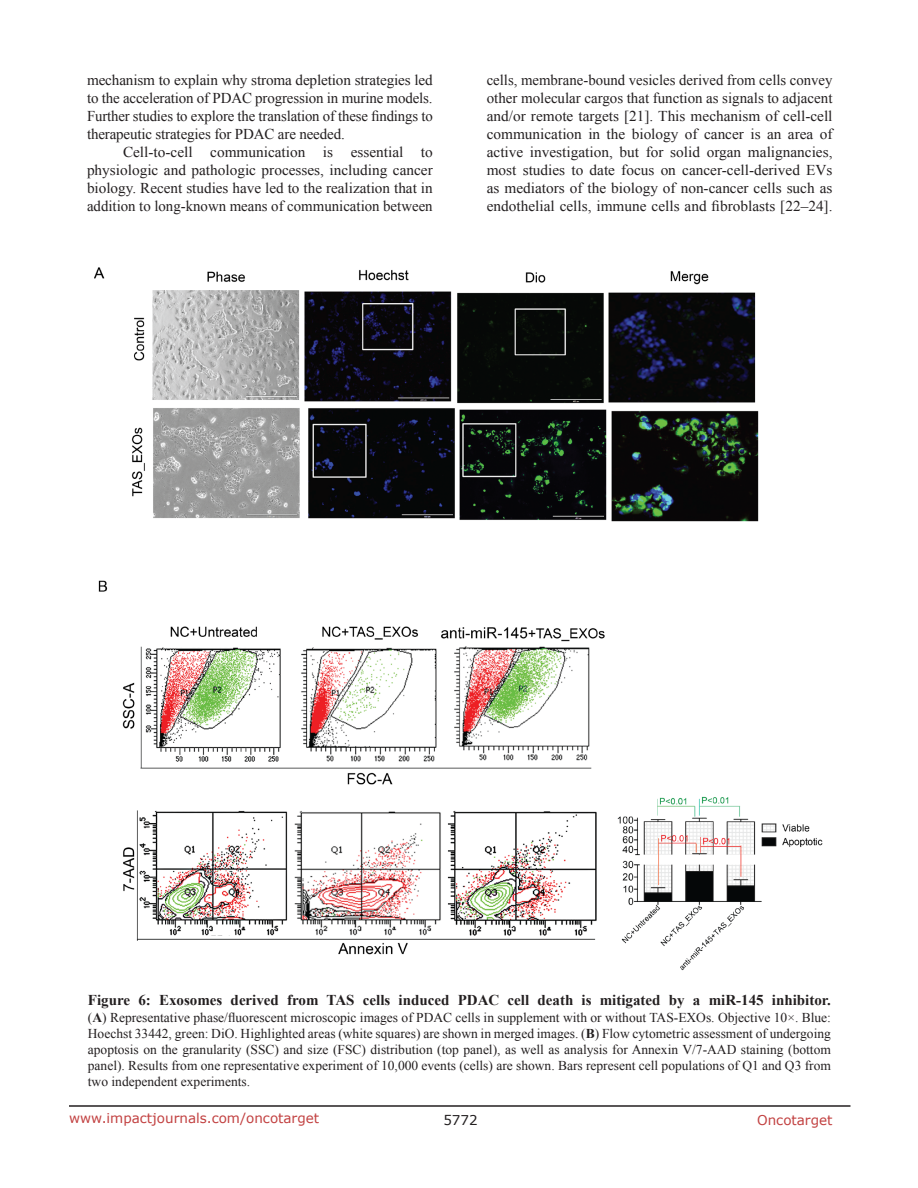
<style>
.page{position:relative;width:918px;height:1188px;background:#fff}
.page>*{position:absolute;margin:0;border:0;box-sizing:border-box;transform-origin:0 0}
.BodyText{font:15px/18px "Times New Roman";color:#231f20;text-align:justify}
.Figuretrx{font:700 15px "Times New Roman";color:#231f20}
.Figuretrx-2{font:13.5px/16.2px "Times New Roman";color:#231f20;text-align:justify}
.t1{font:13.5px "Verdana";color:#c24141}
.t2{font:13.5px "Verdana";color:#231f20}
.s1{font-weight:700}
</style>
<div class="page">
<hr style="left:69px;top:1105px;width:781px;height:2px;background:#231f20">
<img style="left:95px;top:267px;width:728px;height:704px">
<p class="BodyText" style="left:87px;top:71px;width:347px">mechanism to explain why stroma depletion strategies led to the acceleration of PDAC progression in murine models.<br>Further studies to explore the translation of these findings to therapeutic strategies for PDAC are needed.</p>
<p class="BodyText" style="left:87px;top:143px;width:347px;text-indent:36px">Cell-to-cell communication is essential to physiologic and pathologic processes, including cancer biology. Recent studies have led to the realization that in addition to long-known means of communication between</p>
<p class="BodyText" style="left:487px;top:71px;width:347px">cells, membrane-bound vesicles derived from cells convey other molecular cargos that function as signals to adjacent and/or remote targets [21]. This mechanism of cell-cell communication in the biology of cancer is an area of active investigation, but for solid organ malignancies, most studies to date focus on cancer-cell-derived EVs as mediators of the biology of non-cancer cells such as endothelial cells, immune cells and fibroblasts [22–24].</p>
<p class="Figuretrx" style="left:88px;top:990px;width:745px">Figure 6: Exosomes derived from TAS cells induced PDAC cell death is mitigated by a miR-145 inhibitor.</p>
<p class="Figuretrx-2" style="left:88px;top:1009px;width:745px">(<span class="s1">A</span>) Representative phase/fluorescent microscopic images of PDAC cells in supplement with or without TAS-EXOs. Objective 10×. Blue:<br>Hoechst 33442, green: DiO. Highlighted areas (white squares) are shown in merged images. (<span class="s1">B</span>) Flow cytometric assessment of undergoing apoptosis on the granularity (SSC) and size (FSC) distribution (top panel), as well as analysis for Annexin V/7-AAD staining (bottom panel). Results from one representative experiment of 10,000 events (cells) are shown. Bars represent cell populations of Q1 and Q3 from two independent experiments.</p>
<p class="t1" style="left:69px;top:1109px;width:252px">www.impactjournals.com/oncotarget</p>
<p class="t2" style="left:443px;top:1111px;width:36px">5772</p>
<p class="t1" style="left:757px;top:1111px;width:77px">Oncotarget</p>
</div>
